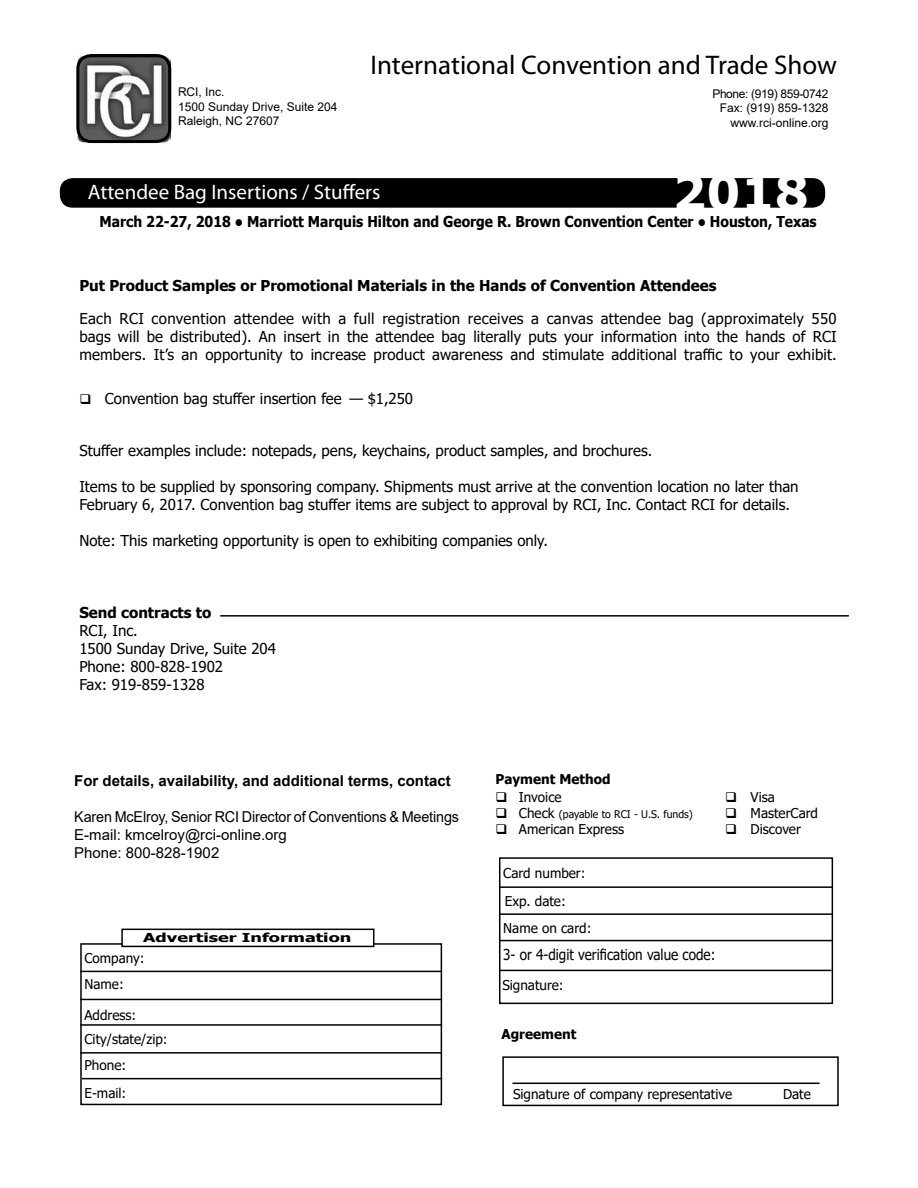
<style>
.page{position:relative;width:918px;height:1188px;background:#fff}
.page>*{position:absolute;margin:0;border:0;box-sizing:border-box;transform-origin:0 0}
.t1{font:700 48px "Verdana";color:#fff}
.t2{font:27px "Myriad Pro";color:#000}
.t3{font:21px "Myriad Pro";color:#fff}
.t4{font:15px/18px "Tahoma";color:#000}
.t5{font:15px/18px "Arial";letter-spacing:-.01em;color:#000;scale:.96 1}
.t6{font:700 15px "Tahoma";color:#000}
.t7{font:700 15px "Tahoma";color:#000;scale:.92 1}
.t8{font:700 15px "Arial";color:#000}
.t9{font:15px "Tahoma";color:#000;scale:.9 1}
.t10{font:13.5px/27.5px "Tahoma";color:#000}
.t11{font:700 13.5px "Tahoma";color:#000}
.t12{font:700 12.3px "Tahoma";color:#000;scale:1.46 1}
.t13{font:12px/14.4px "Arial";color:#000;text-align:right}
.t14{font:10.5px "Tahoma";color:#000}
.s1{font-size:13.5px}
</style>
<div class="page">
<div style="left:61px;top:179px;width:763px;height:28px;background:#000;border-radius:12px"></div>
<div style="left:60px;top:178px;width:765px;height:30px;border:2px solid #000;border-radius:12px"></div>
<img style="left:77px;top:56px;width:94px;height:87px">
<div style="left:76px;top:54px;width:95px;height:89px;border:3px solid #000;border-radius:14px"></div>
<div style="left:80px;top:943px;width:362px;height:162px;border:2px solid #000"></div>
<hr style="left:80px;top:971px;width:362px;height:1px;background:#000">
<hr style="left:80px;top:999px;width:362px;height:1px;background:#000">
<hr style="left:80px;top:1024px;width:362px;height:2px;background:#000">
<div style="left:122px;top:929px;width:252px;height:17px;background:#fff"></div>
<div style="left:121px;top:929px;width:253px;height:18px;border:2px solid #000"></div>
<hr style="left:80px;top:1052px;width:362px;height:2px;background:#000">
<hr style="left:82px;top:1078px;width:360px;height:1px;background:#000">
<hr style="left:220px;top:615px;width:629px;height:2px;background:#000">
<div style="left:502px;top:1056px;width:337px;height:50px;border:2px solid #000"></div>
<hr style="left:512px;top:1083px;width:308px;height:1px;background:#000">
<hr style="left:499px;top:886px;width:333px;height:2px;background:#000">
<hr style="left:499px;top:913px;width:334px;height:2px;background:#000">
<hr style="left:499px;top:940px;width:334px;height:1px;background:#000">
<div style="left:499px;top:857px;width:334px;height:147px;border:2px solid #000"></div>
<hr style="left:499px;top:970px;width:332px;height:1px;background:#000">
<p class="t13" style="left:178px;top:85px;width:161px;text-align:left">RCI, Inc.<br>1500 Sunday Drive, Suite 204<br>Raleigh, NC 27607</p>
<h2 class="t2" style="left:370px;top:49px;width:468px">International Convention and Trade Show</h2>
<p class="t13" style="left:712px;top:86px;width:118px">Phone: (919) 859-0742<br>Fax: (919) 859-1328 www.rci-online.org</p>
<h3 class="t3" style="left:88px;top:179px;width:294px">Attendee Bag Insertions / Stuffers</h3>
<h1 class="t1" style="left:672px;top:158px;width:138px">2018</h1>
<p class="t7" style="left:100px;top:211px;width:781px">March 22-27, 2018 ● Marriott Marquis Hilton and George R. Brown Convention Center ● Houston, Texas</p>
<p class="t6" style="left:79px;top:275px;width:639px">Put Product Samples or Promotional Materials in the Hands of Convention Attendees</p>
<p class="t4" style="left:79px;top:311px;width:759px;text-align:justify">Each RCI convention attendee with a full registration receives a canvas attendee bag (approximately 550 bags will be distributed). An insert in the attendee bag literally puts your information into the hands of RCI members. It’s an opportunity to increase product awareness and stimulate additional traffic to your exhibit.</p>
<p class="t4" style="left:79px;top:390px;width:335px">❑ Convention bag stuffer insertion fee — $1,250</p>
<p class="t4" style="left:79px;top:443px;width:574px">Stuffer examples include: notepads, pens, keychains, product samples, and brochures.</p>
<p class="t4" style="left:79px;top:479px;width:721px">Items to be supplied by sponsoring company. Shipments must arrive at the convention location no later than<br>February 6, 2017. Convention bag stuffer items are subject to approval by RCI, Inc. Contact RCI for details.</p>
<p class="t4" style="left:79px;top:533px;width:470px">Note: This marketing opportunity is open to exhibiting companies only.</p>
<p class="t6" style="left:79px;top:602px;width:134px">Send contracts to</p>
<p class="t4" style="left:79px;top:623px;width:198px">RCI, Inc.<br>1500 Sunday Drive, Suite 204<br>Phone: 800-828-1902<br>Fax: 919-859-1328</p>
<p class="t8" style="left:74px;top:771px;width:378px">For details, availability, and additional terms, contact</p>
<p class="t5" style="left:74px;top:808px;width:402px">Karen McElroy, Senior RCI Director of Conventions &amp; Meetings<br>E-mail: kmcelroy@rci-online.org<br>Phone: 800-828-1902</p>
<p class="t12" style="left:143px;top:929px;width:144px">Advertiser Information</p>
<p class="t10" style="left:85px;top:946px;width:62px;line-height:25.8px">Company:<br>Name:</p>
<p class="t10" style="left:85px;top:1003px;width:85px;line-height:24.5px">Address:<br>City/state/zip:</p>
<p class="t10" style="left:85px;top:1052px;width:43px;line-height:28.2px">Phone:<br>E-mail:</p>
<p class="t11" style="left:496px;top:770px;width:116px">Payment Method</p>
<p class="t10" style="left:496px;top:784px;width:68px">❑ Invoice</p>
<p class="t14" style="left:496px;top:807px;width:199px">❑ <span class="s1">Check</span> (payable to RCI - U.S. funds)</p>
<p class="t10" style="left:496px;top:816px;width:130px">❑ American Express</p>
<p class="t10" style="left:503px;top:860px;width:90px">Card number:<br>Exp. date:<br>Name on card:</p>
<p class="t9" style="left:503px;top:945px;width:237px">3- or 4-digit verification value code:</p>
<p class="t10" style="left:502px;top:972px;width:63px">Signature:</p>
<p class="t10" style="left:725px;top:784px;width:51px">❑ Visa</p>
<p class="t10" style="left:725px;top:800px;width:94px">❑ MasterCard</p>
<p class="t10" style="left:725px;top:816px;width:77px">❑ Discover</p>
<p class="t11" style="left:502px;top:1024px;width:76px">Agreement</p>
<p class="t10" style="left:513px;top:1081px;width:221px">Signature of company representative</p>
<p class="t10" style="left:783px;top:1081px;width:29px">Date</p>
</div>
